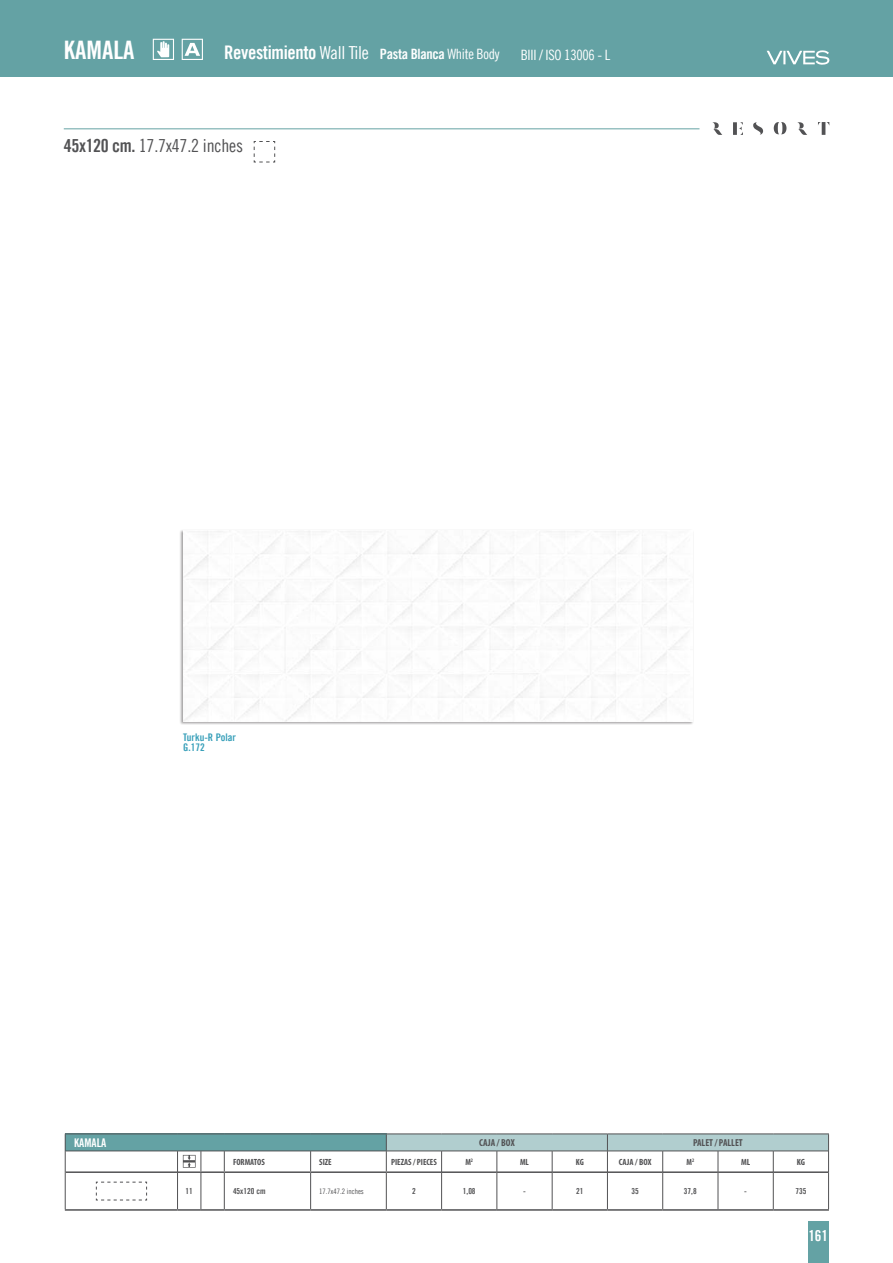
<style>
.page{position:relative;width:893px;height:1263px;background:#fff}
.page>*{position:absolute;margin:0;border:0;box-sizing:border-box;transform-origin:0 0}
.t1{font:25.5px "Trade Gothic LT Bold Cond Twenty";color:#fff}
.t2{font:18.75px "Trade Gothic LT Bold Cond Twenty";letter-spacing:-.02em;color:#fff}
.t3{font:18px "Trade Gothic LT Cond Eighteen";letter-spacing:-.01em;color:#525254}
.t4{font:15px "Trade Gothic LT Bold Cond Twenty";color:#fff}
.t5{font:14.25px "Trade Gothic LT Cond Eighteen";letter-spacing:-.02em;color:#fff}
.t6{font:12px "Trade Gothic LT Bold Cond Twenty";color:#fff}
.t7{font:10.5px/10.5px "Trade Gothic LT Bold Cond Twenty";color:#379fb9}
.t8{font:700 condensed 10.2px "Myriad Pro";color:#525254}
.t9{font:700 condensed 9px "Myriad Pro";color:#525254}
.t10{font:8.25px "Trade Gothic LT Bold Cond Twenty";color:#525254}
.t11{font:7.5px "Trade Gothic LT Cond Eighteen";color:#525254}
.s1{font-family:"Trade Gothic LT Cond Eighteen";font-size:18px}
.s2{font-size:14.25px}
.s3{font-family:"Trade Gothic LT Cond Eighteen";font-size:14.25px}
.s4{font-family:"Trade Gothic LT Bold Cond Twenty"}
</style>
<div class="page">
<div style="left:0;top:0;width:893px;height:77px;background:#64a2a4"></div>
<svg style="left:153px;top:39px;width:21px;height:21px"></svg>
<svg style="left:182px;top:39px;width:21px;height:21px"></svg>
<div style="left:179px;top:530px;width:514px;height:195px;background:#1b1719;opacity:.4"></div>
<img style="left:183px;top:530px;width:510px;height:191px">
<div style="left:65px;top:1134px;width:321px;height:17px;background:#64a2a4"></div>
<hr style="left:386px;top:1173px;width:1px;height:36px;background:#525254">
<hr style="left:177px;top:1172px;width:1px;height:37px;background:#525254">
<hr style="left:201px;top:1173px;width:1px;height:36px;background:#525254">
<hr style="left:224px;top:1173px;width:1px;height:36px;background:#525254">
<hr style="left:310px;top:1173px;width:1px;height:36px;background:#525254">
<hr style="left:66px;top:1171px;width:111px;height:2px;background:#525254">
<hr style="left:178px;top:1171px;width:23px;height:2px;background:#525254">
<hr style="left:201px;top:1171px;width:23px;height:2px;background:#525254">
<hr style="left:224px;top:1171px;width:87px;height:2px;background:#525254">
<hr style="left:311px;top:1171px;width:75px;height:2px;background:#525254">
<hr style="left:386px;top:1171px;width:55px;height:2px;background:#525254">
<hr style="left:442px;top:1171px;width:55px;height:2px;background:#525254">
<hr style="left:497px;top:1171px;width:55px;height:2px;background:#525254">
<hr style="left:552px;top:1171px;width:55px;height:2px;background:#525254">
<hr style="left:608px;top:1171px;width:54px;height:2px;background:#525254">
<hr style="left:663px;top:1171px;width:55px;height:2px;background:#525254">
<hr style="left:718px;top:1171px;width:55px;height:2px;background:#525254">
<hr style="left:773px;top:1171px;width:55px;height:2px;background:#525254">
<hr style="left:66px;top:1151px;width:112px;height:1px;background:#525254">
<hr style="left:224px;top:1151px;width:87px;height:1px;background:#525254">
<hr style="left:311px;top:1151px;width:75px;height:1px;background:#525254">
<hr style="left:65px;top:1133px;width:113px;height:1px;background:#525254">
<svg style="left:178px;top:1133px;width:46px;height:1px"></svg>
<hr style="left:224px;top:1133px;width:87px;height:1px;background:#525254">
<hr style="left:311px;top:1133px;width:75px;height:1px;background:#525254">
<hr style="left:386px;top:1133px;width:56px;height:1px;background:#525254">
<hr style="left:442px;top:1133px;width:55px;height:1px;background:#525254">
<hr style="left:497px;top:1133px;width:55px;height:1px;background:#525254">
<hr style="left:552px;top:1133px;width:55px;height:1px;background:#525254">
<hr style="left:607px;top:1133px;width:56px;height:1px;background:#525254">
<hr style="left:663px;top:1133px;width:55px;height:1px;background:#525254">
<hr style="left:718px;top:1133px;width:55px;height:1px;background:#525254">
<hr style="left:773px;top:1133px;width:56px;height:1px;background:#525254">
<svg style="left:65px;top:1134px;width:1px;height:38px"></svg>
<hr style="left:65px;top:1172px;width:1px;height:37px;background:#525254">
<hr style="left:828px;top:1172px;width:1px;height:37px;background:#525254">
<svg style="left:310px;top:1151px;width:1px;height:20px"></svg>
<svg style="left:386px;top:1134px;width:443px;height:38px"></svg>
<hr style="left:441px;top:1172px;width:1px;height:37px;background:#525254">
<hr style="left:497px;top:1172px;width:1px;height:37px;background:#525254">
<hr style="left:552px;top:1172px;width:1px;height:37px;background:#525254">
<hr style="left:607px;top:1172px;width:1px;height:37px;background:#525254">
<hr style="left:662px;top:1172px;width:1px;height:37px;background:#525254">
<hr style="left:718px;top:1172px;width:1px;height:37px;background:#525254">
<hr style="left:773px;top:1172px;width:1px;height:37px;background:#525254">
<hr style="left:65px;top:1209px;width:113px;height:2px;background:#525254">
<hr style="left:178px;top:1209px;width:23px;height:2px;background:#525254">
<hr style="left:201px;top:1209px;width:23px;height:2px;background:#525254">
<hr style="left:224px;top:1209px;width:87px;height:2px;background:#525254">
<hr style="left:311px;top:1209px;width:75px;height:2px;background:#525254">
<hr style="left:386px;top:1209px;width:56px;height:2px;background:#525254">
<hr style="left:442px;top:1209px;width:55px;height:2px;background:#525254">
<hr style="left:497px;top:1209px;width:55px;height:2px;background:#525254">
<hr style="left:552px;top:1209px;width:55px;height:2px;background:#525254">
<hr style="left:607px;top:1209px;width:56px;height:2px;background:#525254">
<hr style="left:663px;top:1209px;width:55px;height:2px;background:#525254">
<hr style="left:718px;top:1209px;width:55px;height:2px;background:#525254">
<hr style="left:773px;top:1209px;width:56px;height:2px;background:#525254">
<svg style="left:177px;top:1151px;width:48px;height:21px"></svg>
<svg style="left:96px;top:1181px;width:51px;height:20px"></svg>
<hr style="left:64px;top:128px;width:635px;height:1px;background:#64a2a4">
<svg style="left:753px;top:122px;width:10px;height:13px"></svg>
<svg style="left:774px;top:122px;width:12px;height:12px"></svg>
<svg style="left:712px;top:122px;width:10px;height:13px"></svg>
<svg style="left:797px;top:122px;width:10px;height:13px"></svg>
<svg style="left:818px;top:122px;width:11px;height:13px"></svg>
<svg style="left:733px;top:122px;width:4px;height:13px"></svg>
<svg style="left:739px;top:122px;width:4px;height:13px"></svg>
<svg style="left:253px;top:141px;width:22px;height:22px"></svg>
<svg style="left:767px;top:50px;width:62px;height:15px"></svg>
<div style="left:808px;top:1221px;width:21px;height:42px;background:#64a2a4"></div>
<h1 class="t1" style="left:64px;top:35px;width:72px">KAMALA</h1>
<h2 class="t2" style="left:224px;top:41px;width:277px">Revestimiento <span class="s1">Wall Tile</span> <span class="s2">Pasta Blanca</span> <span class="s3">White Body</span></h2>
<h3 class="t5" style="left:521px;top:46px;width:91px">BIII / ISO 13006 - L</h3>
<h3 class="t3" style="left:64px;top:134px;width:181px"><span class="s4">45x120 cm.</span> 17.7x47.2 inches</h3>
<p class="t7" style="left:183px;top:731px;width:54px">Turku-R Polar<br>G.172</p>
<h3 class="t6" style="left:74px;top:1135px;width:34px">KAMALA</h3>
<p class="t8" style="left:479px;top:1136px;width:37px">CAJA / BOX</p>
<p class="t8" style="left:693px;top:1136px;width:51px">PALET / PALLET</p>
<p class="t9" style="left:233px;top:1156px;width:33px">FORMATOS</p>
<p class="t9" style="left:319px;top:1156px;width:14px">SIZE</p>
<p class="t9" style="left:391px;top:1156px;width:47px">PIEZAS / PIECES</p>
<p class="t9" style="left:465px;top:1156px;width:9px">M<sup>2</sup></p>
<p class="t9" style="left:520px;top:1156px;width:10px">ML</p>
<p class="t9" style="left:576px;top:1156px;width:10px">KG</p>
<p class="t9" style="left:619px;top:1156px;width:34px">CAJA / BOX</p>
<p class="t9" style="left:686px;top:1156px;width:9px">M<sup>2</sup></p>
<p class="t9" style="left:741px;top:1156px;width:11px">ML</p>
<p class="t9" style="left:797px;top:1156px;width:10px">KG</p>
<p class="t10" style="left:186px;top:1186px;width:9px">11</p>
<p class="t10" style="left:233px;top:1186px;width:34px">45x120 cm</p>
<p class="t11" style="left:319px;top:1187px;width:46px">17.7x47.2 inches</p>
<p class="t10" style="left:412px;top:1186px;width:5px">2</p>
<p class="t10" style="left:463px;top:1186px;width:14px">1,08</p>
<p class="t10" style="left:523px;top:1186px;width:4px">-</p>
<p class="t10" style="left:576px;top:1186px;width:9px">21</p>
<p class="t10" style="left:631px;top:1186px;width:9px">35</p>
<p class="t10" style="left:684px;top:1186px;width:14px">37,8</p>
<p class="t10" style="left:744px;top:1186px;width:4px">-</p>
<p class="t10" style="left:795px;top:1186px;width:12px">735</p>
<h3 class="t4" style="left:808px;top:1227px;width:21px">161</h3>
</div>
